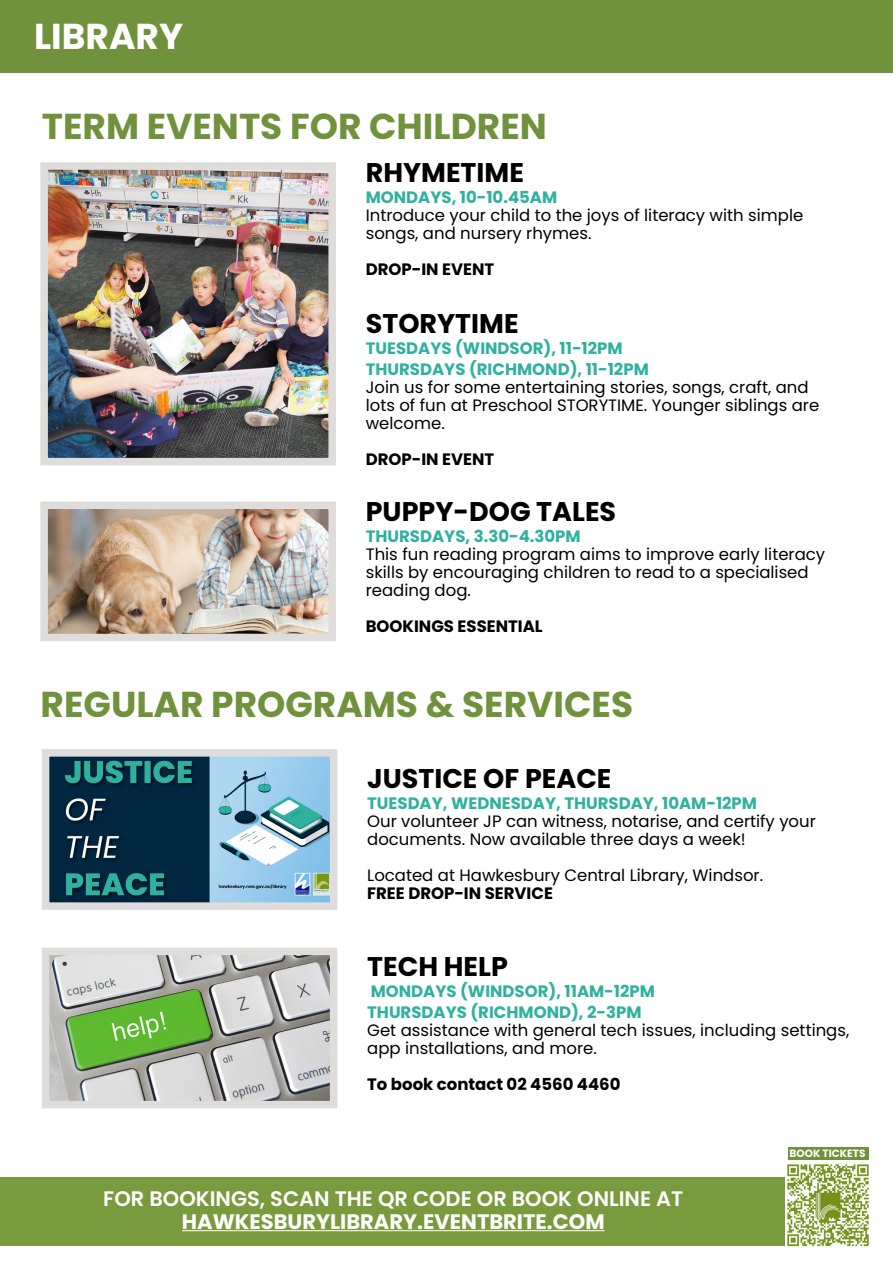
<style>
.page{position:relative;width:893px;height:1263px;background:#fff}
.page>*{position:absolute;margin:0;border:0;box-sizing:border-box;transform-origin:0 0}
.t1{font:700 36px "Poppins";color:#70923c}
.t2{font:700 36px "Poppins";color:#fff}
.t3{font:700 27px "Poppins";color:#000}
.t4{font:600 21px "Poppins";color:#fff}
.t5{font:700 21px "Poppins";color:#fff}
.t6{font:16.5px/18px "Poppins";color:#000101}
.t7{font:700 16.5px/21px "Poppins";color:#2fb19f}
.t8{font:700 16.5px "Poppins";color:#000101}
.t9{font:700 10.5px "Poppins";color:#fff}
</style>
<div class="page">
<div style="left:0;top:1177px;width:787px;height:69px;background:#799b3d"></div>
<img style="left:786px;top:1164px;width:83px;height:83px">
<div style="left:788px;top:1147px;width:81px;height:13px;background:#70923c"></div>
<hr style="left:182px;top:1230px;width:423px;height:1px;background:#fff">
<img style="left:49px;top:171px;width:278px;height:285px">
<div style="left:40px;top:162px;width:296px;height:303px;border:8px solid #dedddc"></div>
<img style="left:49px;top:510px;width:278px;height:122px">
<div style="left:40px;top:501px;width:296px;height:140px;border:8px solid #dedddc"></div>
<img style="left:51px;top:758px;width:277px;height:143px">
<div style="left:42px;top:749px;width:295px;height:161px;border:8px solid #dedddc"></div>
<img style="left:51px;top:957px;width:277px;height:142px">
<div style="left:42px;top:948px;width:295px;height:160px;border:8px solid #dedddc"></div>
<div style="left:0;top:0;width:893px;height:72px;background:#70923c"></div>
<h1 class="t2" style="left:34px;top:15px;width:151px">LIBRARY</h1>
<h1 class="t1" style="left:42px;top:105px;width:507px">TERM EVENTS FOR CHILDREN</h1>
<h2 class="t3" style="left:366px;top:157px;width:160px">RHYMETIME</h2>
<p class="t7" style="left:366px;top:187px;width:193px">MONDAYS, 10-10.45AM</p>
<p class="t6" style="left:366px;top:206px;width:439px">Introduce your child to the joys of literacy with simple songs, and nursery rhymes.</p>
<p class="t8" style="left:366px;top:259px;width:130px">DROP-IN EVENT</p>
<h2 class="t3" style="left:366px;top:308px;width:154px">STORYTIME</h2>
<p class="t7" style="left:366px;top:338px;width:285px">TUESDAYS (WINDSOR), 11-12PM<br>THURSDAYS (RICHMOND), 11-12PM</p>
<p class="t6" style="left:366px;top:378px;width:455px">Join us for some entertaining stories, songs, craft, and lots of fun at Preschool STORYTIME. Younger siblings are welcome.</p>
<p class="t8" style="left:366px;top:450px;width:130px">DROP-IN EVENT</p>
<h2 class="t3" style="left:366px;top:496px;width:252px">PUPPY-DOG TALES</h2>
<p class="t7" style="left:366px;top:526px;width:216px">THURSDAYS, 3.30-4.30PM</p>
<p class="t6" style="left:366px;top:545px;width:461px">This fun reading program aims to improve early literacy skills by encouraging children to read to a specialised reading dog.</p>
<p class="t8" style="left:366px;top:617px;width:179px">BOOKINGS ESSENTIAL</p>
<h1 class="t1" style="left:41px;top:684px;width:594px">REGULAR PROGRAMS &amp; SERVICES</h1>
<h2 class="t3" style="left:367px;top:763px;width:246px">JUSTICE OF PEACE</h2>
<p class="t7" style="left:367px;top:793px;width:391px">TUESDAY, WEDNESDAY, THURSDAY, 10AM-12PM</p>
<p class="t6" style="left:367px;top:812px;width:450px">Our volunteer JP can witness, notarise, and certify your documents. Now available three days a week!</p>
<p class="t6" style="left:367px;top:866px;width:397px">Located at Hawkesbury Central Library, Windsor.</p>
<p class="t8" style="left:367px;top:884px;width:187px">FREE DROP-IN SERVICE</p>
<h2 class="t3" style="left:367px;top:951px;width:142px">TECH HELP</h2>
<p class="t7" style="left:367px;top:981px;width:289px">MONDAYS (WINDSOR), 11AM-12PM<br>THURSDAYS (RICHMOND), 2-3PM</p>
<p class="t6" style="left:367px;top:1021px;width:484px">Get assistance with general tech issues, including settings, app installations, and more.</p>
<p class="t8" style="left:367px;top:1075px;width:255px">To book contact 02 4560 4460</p>
<p class="t4" style="left:103px;top:1187px;width:582px">FOR BOOKINGS, SCAN THE QR CODE OR BOOK ONLINE AT</p>
<p class="t5" style="left:182px;top:1209px;width:424px">HAWKESBURYLIBRARY.EVENTBRITE.COM</p>
<p class="t9" style="left:790px;top:1147px;width:77px">BOOK TICKETS</p>
</div>
